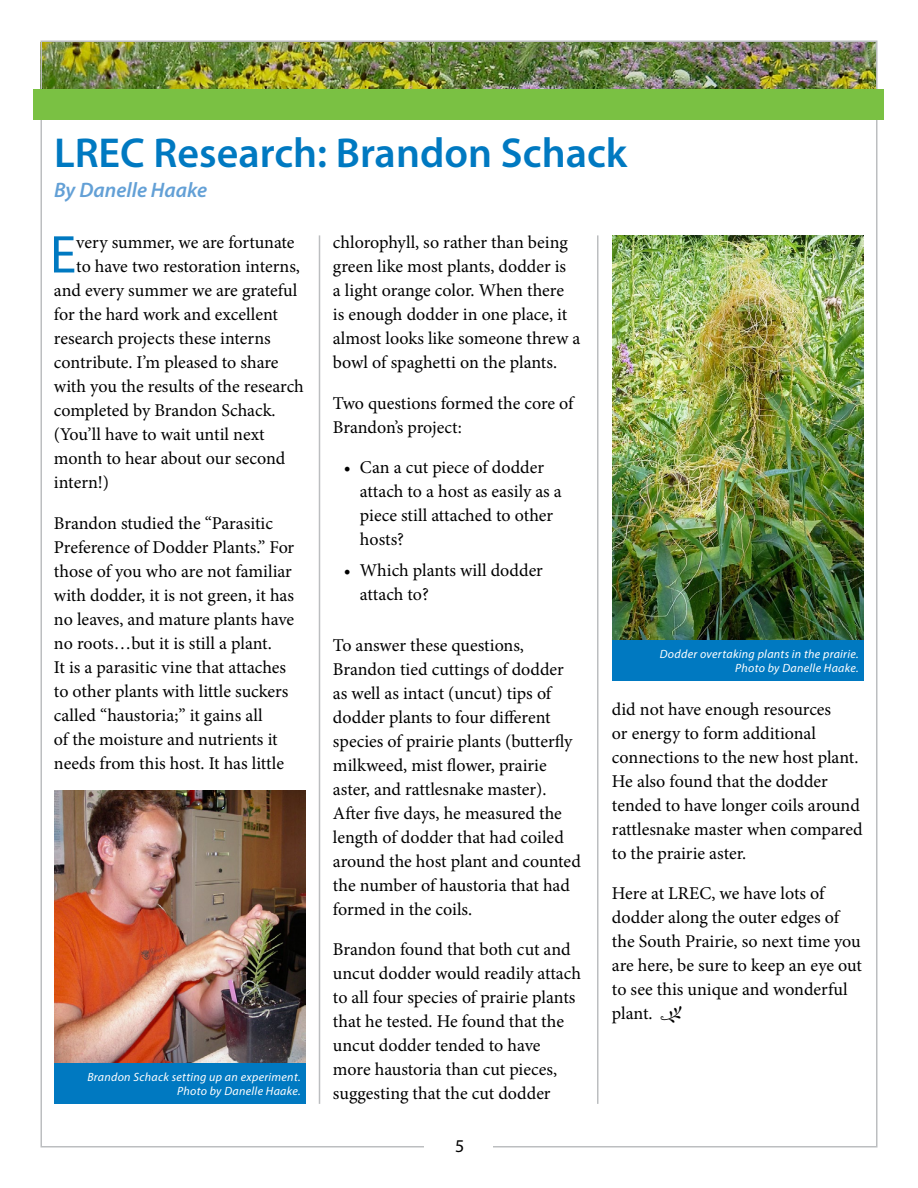
<style>
.page{position:relative;width:918px;height:1188px;background:#fff}
.page>*{position:absolute;margin:0;border:0;box-sizing:border-box;transform-origin:0 0}
.t1{font:53.55px "Myriad Pro";color:#0079c1}
.t2{font:600 42px "Myriad Pro";color:#0079c1}
.t3{font:italic 600 21px "Myriad Pro";color:#63a0d6}
.t4{font:18px/24px "Minion Pro";letter-spacing:-.005em;color:#000}
.t5{font:18px "Myriad Pro";color:#000}
.t6{font:italic 12px/14.4px "Myriad Pro";letter-spacing:.025em;color:#fff;text-align:right}
.s1{font-family:"Kfon"}
</style>
<div class="page">
<img style="left:43px;top:43px;width:832px;height:46px">
<div style="left:34px;top:89px;width:850px;height:31px;background:#7ac143"></div>
<img style="left:54px;top:791px;width:252px;height:272px">
<div style="left:54px;top:1063px;width:252px;height:41px;background:#0079c1"></div>
<img style="left:612px;top:235px;width:252px;height:405px">
<div style="left:612px;top:640px;width:252px;height:41px;background:#0079c1"></div>
<hr style="left:319px;top:235px;width:1px;height:869px;background:#bcbec0">
<hr style="left:597px;top:235px;width:1px;height:869px;background:#bcbec0">
<h2 class="t2" style="left:54px;top:126px;width:575px">LREC Research: Brandon Schack</h2>
<p class="t3" style="left:54px;top:177px;width:155px">By Danelle Haake</p>
<h1 class="t1" style="left:50px;top:222px;width:28px">E</h1>
<p class="t4" style="left:76px;top:231px;width:220px">very summer, we are fortunate</p>
<p class="t4" style="left:76px;top:255px;width:225px">to have two restoration interns,</p>
<p class="t4" style="left:54px;top:279px;width:245px">and every summer we are grateful</p>
<p class="t4" style="left:54px;top:303px;width:226px">for the hard work and excellent</p>
<p class="t4" style="left:54px;top:327px;width:218px">research projects these interns</p>
<p class="t4" style="left:54px;top:351px;width:226px">contribute. I’m pleased to share</p>
<p class="t4" style="left:54px;top:375px;width:251px">with you the results of the research</p>
<p class="t4" style="left:54px;top:399px;width:223px">completed by Brandon Schack.</p>
<p class="t4" style="left:54px;top:423px;width:212px">(You’ll have to wait until next</p>
<p class="t4" style="left:54px;top:447px;width:233px">month to hear about our second</p>
<p class="t4" style="left:54px;top:471px;width:57px">intern!)</p>
<p class="t4" style="left:54px;top:511px;width:242px">Brandon studied the “Parasitic Preference of Dodder Plants.” For those of you who are not familiar with dodder, it is not green, it has no leaves, and mature plants have no roots…but it is still a plant.<br>It is a parasitic vine that attaches to other plants with little suckers called “haustoria;” it gains all<br>of the moisture and nutrients it needs from this host. It has little</p>
<p class="t6" style="left:87px;top:1069px;width:215px">Brandon Schack setting up an experiment.<br>Photo by Danelle Haake.</p>
<p class="t4" style="left:333px;top:231px;width:249px">chlorophyll, so rather than being green like most plants, dodder is<br>a light orange color. When there<br>is enough dodder in one place, it almost looks like someone threw a bowl of spaghetti on the plants.</p>
<p class="t4" style="left:333px;top:391px;width:242px">Two questions formed the core of<br>Brandon’s project:</p>
<p class="t4" style="left:360px;top:455px;width:203px;text-indent:-16px">• Can a cut piece of dodder attach to a host as easily as a piece still attached to other hosts?</p>
<p class="t4" style="left:360px;top:559px;width:185px;text-indent:-16px">• Which plants will dodder attach to?</p>
<p class="t4" style="left:333px;top:634px;width:249px">To answer these questions,<br>Brandon tied cuttings of dodder as well as intact (uncut) tips of dodder plants to four different species of prairie plants (butterfly milkweed, mist flower, prairie aster, and rattlesnake master).<br>After five days, he measured the length of dodder that had coiled around the host plant and counted the number of haustoria that had formed in the coils.</p>
<p class="t4" style="left:333px;top:938px;width:250px">Brandon found that both cut and uncut dodder would readily attach to all four species of prairie plants that he tested. He found that the uncut dodder tended to have more haustoria than cut pieces, suggesting that the cut dodder</p>
<p class="t5" style="left:455px;top:1135px;width:11px">5</p>
<p class="t6" style="left:660px;top:646px;width:200px">Dodder overtaking plants in the prairie.<br>Photo by Danelle Haake.</p>
<p class="t4" style="left:612px;top:697px;width:252px">did not have enough resources<br>or energy to form additional connections to the new host plant.<br>He also found that the dodder tended to have longer coils around rattlesnake master when compared to the prairie aster.</p>
<p class="t4" style="left:612px;top:881px;width:252px">Here at LREC, we have lots of dodder along the outer edges of the South Prairie, so next time you are here, be sure to keep an eye out to see this unique and wonderful plant. <span class="s1">O</span></p>
</div>
